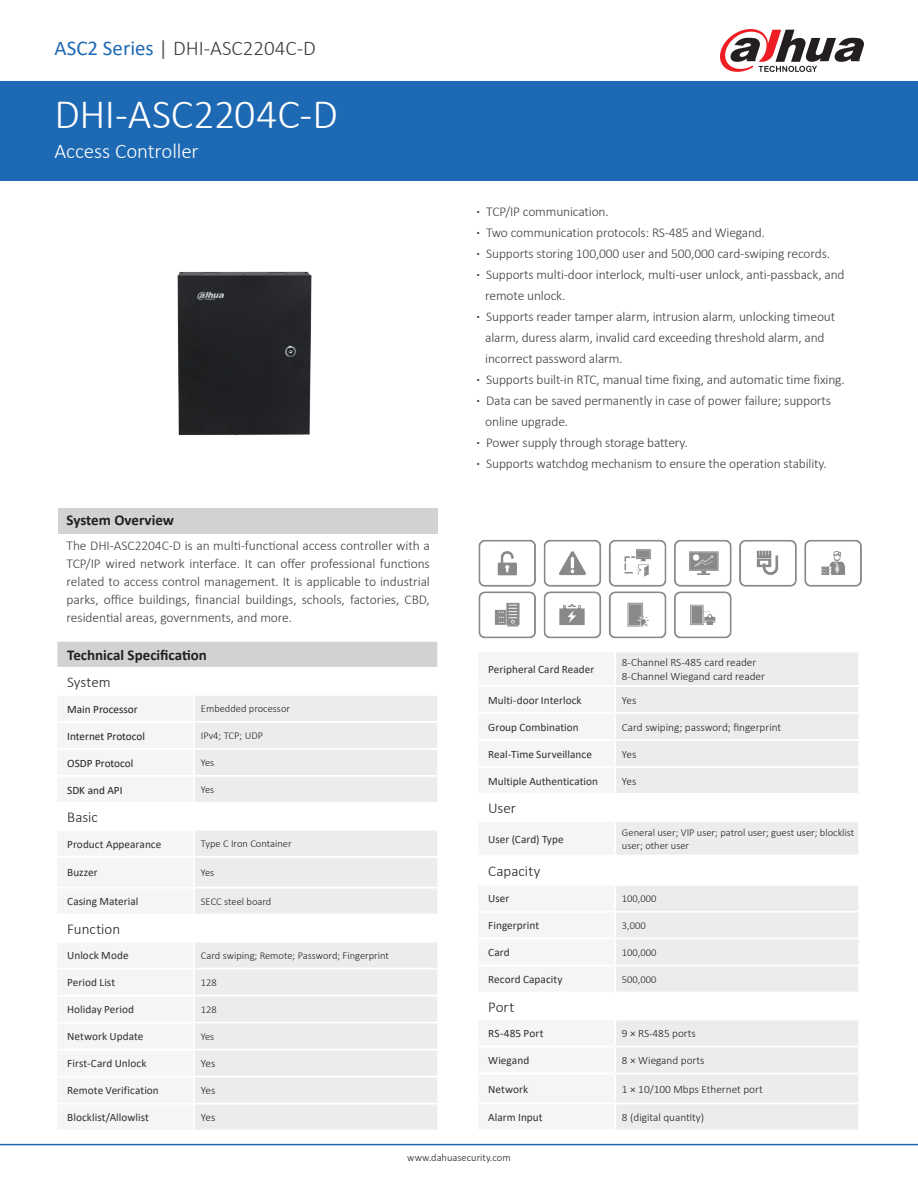
<style>
.page{position:relative;width:918px;height:1188px;background:#fff}
.page>*{position:absolute;margin:0;border:0;box-sizing:border-box;transform-origin:0 0}
.t1{font:300 42px "Calibri";letter-spacing:-.005em;color:#fff}
.t2{font:300 21px "Calibri";color:#3e3e3f}
.t3{font:300 21px "Calibri";letter-spacing:-.005em;color:#fff}
.t4{font:700 15px "Calibri";color:#231f20}
.表格大类{font:300 15px "Calibri";letter-spacing:.005em;color:#231f20}
.t5{font:300 13.5px/18px "Calibri";letter-spacing:-.01em;color:#3e3e3f;text-align:justify}
.表格分类{font:11.25px "Calibri";letter-spacing:.005em;color:#312f30}
.t6{font:300 11.25px/13.5px "Calibri";color:#231f20}
.t7{font:11.25px "Calibri";color:#231f20}
.t8{font:300 10.5px/12.6px "Calibri";color:#231f20}
.s1{font-weight:400;color:#1e69b4}
.s2{font-weight:400;color:#636366}
.s3{font-weight:700}
</style>
<div class="page">
<div style="left:0;top:81px;width:918px;height:100px;background:#1e69b4"></div>
<hr style="left:0;top:1144px;width:918px;height:1px;background:#1e69b4">
<svg style="left:720px;top:29px;width:144px;height:43px"></svg>
<svg style="left:57px;top:642px;width:381px;height:488px"></svg>
<hr style="left:194px;top:1103px;width:245px;height:2px;background:#fff">
<hr style="left:193px;top:1105px;width:2px;height:25px;background:#fff">
<hr style="left:437px;top:1105px;width:2px;height:25px;background:#fff">
<div style="left:477px;top:821px;width:138px;height:35px;background:#f5f5f6"></div>
<div style="left:615px;top:821px;width:244px;height:35px;background:#ececee"></div>
<hr style="left:477px;top:855px;width:138px;height:2px;background:#fff">
<hr style="left:615px;top:855px;width:245px;height:2px;background:#fff">
<div style="left:616px;top:652px;width:242px;height:141px;background:#ececee"></div>
<hr style="left:477px;top:820px;width:138px;height:2px;background:#fff">
<hr style="left:477px;top:822px;width:1px;height:33px;background:#fff">
<hr style="left:615px;top:820px;width:245px;height:2px;background:#fff">
<hr style="left:614px;top:822px;width:2px;height:33px;background:#fff">
<hr style="left:858px;top:822px;width:2px;height:33px;background:#fff">
<svg style="left:616px;top:886px;width:242px;height:244px"></svg>
<hr style="left:615px;top:1103px;width:245px;height:1px;background:#fff">
<div style="left:58px;top:508px;width:379px;height:26px;background:#d1d2d4"></div>
<img style="left:478px;top:540px;width:384px;height:99px">
<img style="left:177px;top:271px;width:135px;height:165px">
<p class="t2" style="left:55px;top:35px;width:263px"><span class="s1">ASC2 Series</span> <span class="s2">|</span> DHI-ASC2204C-D</p>
<p class="t1" style="left:55px;top:88px;width:285px">DHI-ASC2204C-D</p>
<p class="t3" style="left:55px;top:138px;width:146px">Access Controller</p>
<p class="t4" style="left:67px;top:510px;width:109px">System Overview</p>
<p class="t5" style="left:67px;top:536px;width:365px">The DHI-ASC2204C-D is an multi-functional access controller with a TCP/IP wired network interface. It can offer professional functions related to access control management. It is applicable to industrial parks, office buildings, financial buildings, schools, factories, CBD, residential areas, governments, and more.</p>
<p class="t4" style="left:67px;top:644px;width:141px">Technical Specification</p>
<p class="表格大类" style="left:67px;top:673px;width:45px">System</p>
<p class="t7" style="left:67px;top:701px;width:72px">Main Processor</p>
<p class="t8" style="left:201px;top:702px;width:91px">Embedded processor</p>
<p class="t7" style="left:67px;top:728px;width:79px">Internet Protocol</p>
<p class="t8" style="left:201px;top:729px;width:64px">IPv4; TCP; UDP</p>
<p class="t7" style="left:67px;top:755px;width:68px">OSDP Protocol</p>
<p class="t8" style="left:201px;top:756px;width:15px">Yes</p>
<p class="t7" style="left:67px;top:782px;width:57px">SDK and API</p>
<p class="t8" style="left:201px;top:783px;width:15px">Yes</p>
<p class="表格大类" style="left:67px;top:808px;width:32px">Basic</p>
<p class="表格分类" style="left:67px;top:836px;width:96px">Product Appearance</p>
<p class="t8" style="left:201px;top:837px;width:92px">Type C Iron Container</p>
<p class="表格分类" style="left:67px;top:865px;width:32px">Buzzer</p>
<p class="t8" style="left:201px;top:866px;width:15px">Yes</p>
<p class="表格分类" style="left:67px;top:894px;width:73px">Casing Material</p>
<p class="t8" style="left:201px;top:895px;width:72px">SECC steel board</p>
<p class="表格大类" style="left:67px;top:919px;width:55px">Function</p>
<p class="表格分类" style="left:67px;top:948px;width:63px">Unlock Mode</p>
<p class="t8" style="left:201px;top:949px;width:190px">Card swiping; Remote; Password; Fingerprint</p>
<p class="表格分类" style="left:67px;top:975px;width:50px">Period List</p>
<p class="t8" style="left:201px;top:976px;width:17px">128</p>
<p class="表格分类" style="left:67px;top:1002px;width:68px">Holiday Period</p>
<p class="t8" style="left:201px;top:1003px;width:17px">128</p>
<p class="表格分类" style="left:67px;top:1029px;width:78px">Network Update</p>
<p class="t8" style="left:201px;top:1030px;width:15px">Yes</p>
<p class="表格分类" style="left:67px;top:1056px;width:81px">First-Card Unlock</p>
<p class="t6" style="left:201px;top:1057px;width:16px">Yes</p>
<p class="表格分类" style="left:67px;top:1083px;width:93px">Remote Verification</p>
<p class="t6" style="left:201px;top:1084px;width:16px">Yes</p>
<p class="表格分类" style="left:67px;top:1110px;width:83px">Blocklist/Allowlist</p>
<p class="t6" style="left:201px;top:1111px;width:16px">Yes</p>
<p class="t5" style="left:477px;top:202px;width:134px"><span class="s3">·</span> TCP/IP communication.</p>
<p class="t5" style="left:477px;top:223px;width:290px"><span class="s3">·</span> Two communication protocols: RS-485 and Wiegand.</p>
<p class="t5" style="left:477px;top:244px;width:355px"><span class="s3">·</span> Supports storing 100,000 user and 500,000 card-swiping records.</p>
<p class="t5" style="left:477px;top:265px;width:370px"><span class="s3">·</span> Supports multi-door interlock, multi-user unlock, anti-passback, and</p>
<p class="t5" style="left:485px;top:286px;width:82px">remote unlock.</p>
<p class="t5" style="left:477px;top:307px;width:360px"><span class="s3">·</span> Supports reader tamper alarm, intrusion alarm, unlocking timeout</p>
<p class="t5" style="left:485px;top:328px;width:341px">alarm, duress alarm, invalid card exceeding threshold alarm, and</p>
<p class="t5" style="left:485px;top:349px;width:139px">incorrect password alarm.</p>
<p class="t5" style="left:477px;top:370px;width:370px"><span class="s3">·</span> Supports built-in RTC, manual time fixing, and automatic time fixing.</p>
<p class="t5" style="left:477px;top:391px;width:356px"><span class="s3">·</span> Data can be saved permanently in case of power failure; supports</p>
<p class="t5" style="left:485px;top:412px;width:84px">online upgrade.</p>
<p class="t5" style="left:477px;top:433px;width:213px"><span class="s3">·</span> Power supply through storage battery.</p>
<p class="t5" style="left:477px;top:454px;width:352px"><span class="s3">·</span> Supports watchdog mechanism to ensure the operation stability.</p>
<p class="表格分类" style="left:488px;top:661px;width:108px">Peripheral Card Reader</p>
<p class="t6" style="left:622px;top:656px;width:145px">8-Channel RS-485 card reader<br>8-Channel Wiegand card reader</p>
<p class="表格分类" style="left:488px;top:692px;width:95px">Multi-door Interlock</p>
<p class="t6" style="left:622px;top:693px;width:16px">Yes</p>
<p class="表格分类" style="left:488px;top:719px;width:92px">Group Combination</p>
<p class="t6" style="left:622px;top:720px;width:161px">Card swiping; password; fingerprint</p>
<p class="表格分类" style="left:488px;top:746px;width:105px">Real-Time Surveillance</p>
<p class="t6" style="left:622px;top:747px;width:16px">Yes</p>
<p class="表格分类" style="left:488px;top:773px;width:111px">Multiple Authentication</p>
<p class="t6" style="left:622px;top:774px;width:16px">Yes</p>
<p class="表格大类" style="left:488px;top:799px;width:29px">User</p>
<p class="表格分类" style="left:488px;top:831px;width:77px">User (Card) Type</p>
<p class="t8" style="left:622px;top:826px;width:234px">General user; VIP user; patrol user; guest user; blocklist user; other user</p>
<p class="表格大类" style="left:488px;top:862px;width:54px">Capacity</p>
<p class="表格分类" style="left:488px;top:891px;width:23px">User</p>
<p class="t8" style="left:622px;top:892px;width:36px">100,000</p>
<p class="表格分类" style="left:488px;top:918px;width:52px">Fingerprint</p>
<p class="t8" style="left:622px;top:919px;width:25px">3,000</p>
<p class="表格分类" style="left:488px;top:945px;width:23px">Card</p>
<p class="t8" style="left:622px;top:946px;width:36px">100,000</p>
<p class="表格分类" style="left:488px;top:972px;width:76px">Record Capacity</p>
<p class="t8" style="left:622px;top:973px;width:36px">500,000</p>
<p class="表格大类" style="left:488px;top:997px;width:28px">Port</p>
<p class="表格分类" style="left:488px;top:1026px;width:57px">RS-485 Port</p>
<p class="t6" style="left:622px;top:1027px;width:75px">9 × RS-485 ports</p>
<p class="表格分类" style="left:488px;top:1053px;width:42px">Wiegand</p>
<p class="t6" style="left:622px;top:1054px;width:84px">8 × Wiegand ports</p>
<p class="表格分类" style="left:488px;top:1081px;width:42px">Network</p>
<p class="t6" style="left:622px;top:1082px;width:142px">1 × 10/100 Mbps Ethernet port</p>
<p class="表格分类" style="left:488px;top:1110px;width:56px">Alarm Input</p>
<p class="t6" style="left:622px;top:1111px;width:84px">8 (digital quantity)</p>
<p class="t8" style="left:407px;top:1151px;width:105px">www.dahuasecurity.com</p>
</div>
